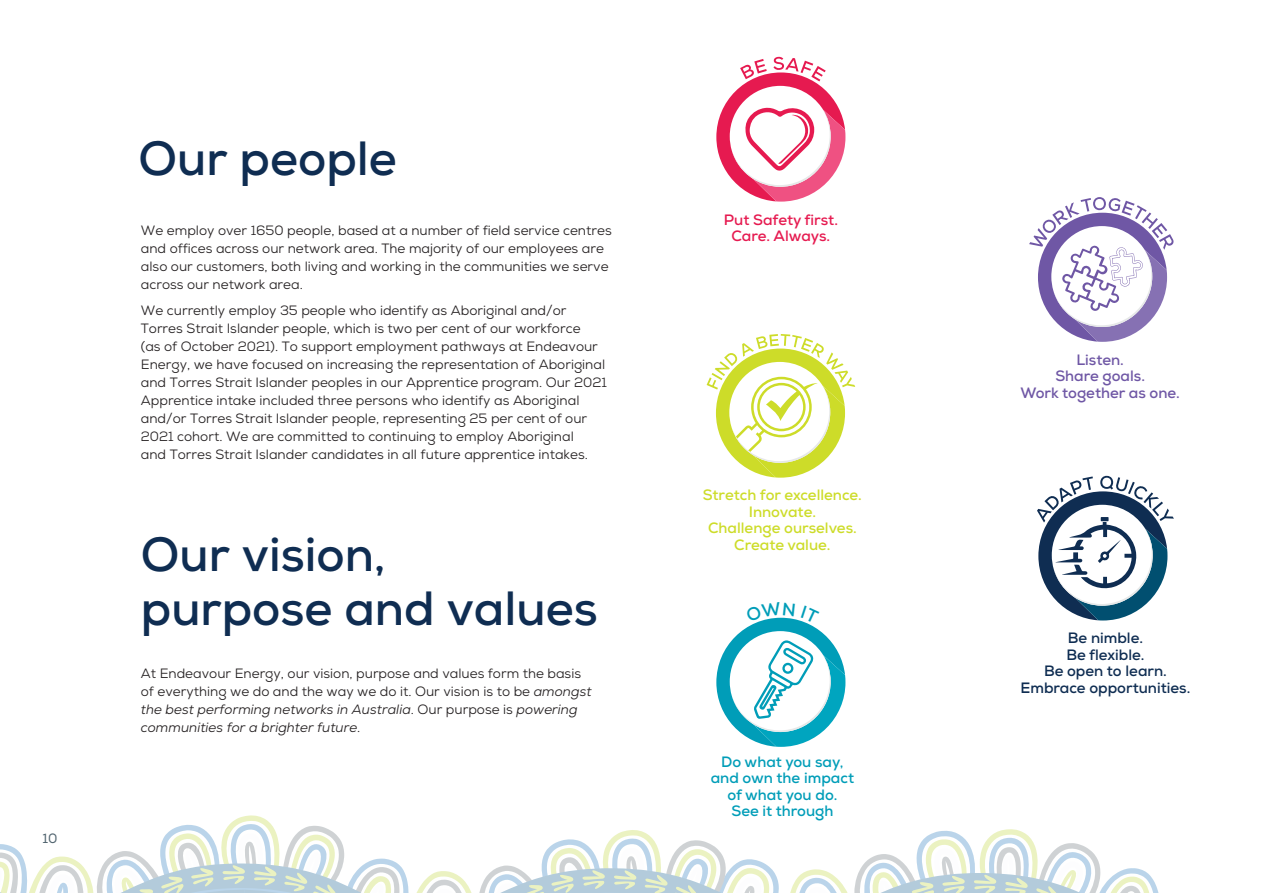
<style>
.page{position:relative;width:1263px;height:893px;background:#fff}
.page>*{position:absolute;margin:0;border:0;box-sizing:border-box;transform-origin:0 0}
.t1{font:700 48px/54px "Nexa";color:#0f2d52}
.t2{font:700 15px/16.5px "Nexa";color:#cddc29;text-align:center}
.t3{font:700 15px/16.5px "Nexa";color:#0f2d52;text-align:center}
.t4{font:700 15px/16.5px "Nexa";color:#009db8;text-align:center}
.t5{font:700 15px/16.5px "Nexa";color:#6f57a5;text-align:center}
.t6{font:700 15px/16.5px "Nexa";color:#e61a50;text-align:center}
.t7{font:13.5px/18px "Nexa";color:#231f20}
.t8{font:13.5px "Nexa";color:#526570}
.s1{font-style:italic}
</style>
<div class="page">
<svg style="left:0;top:815px;width:1159px;height:78px"></svg>
<svg style="left:716px;top:57px;width:129px;height:145px"></svg>
<svg style="left:707px;top:334px;width:148px;height:144px"></svg>
<svg style="left:1029px;top:197px;width:145px;height:145px"></svg>
<svg style="left:1037px;top:476px;width:137px;height:144px"></svg>
<svg style="left:716px;top:617px;width:129px;height:130px"></svg>
<p class="t8" style="left:43px;top:830px;width:17px">10</p>
<h1 class="t1" style="left:139px;top:131px;width:260px">Our people</h1>
<p class="t7" style="left:141px;top:221px;width:472px">We employ over 1650 people, based at a number of field service centres and offices across our network area. The majority of our employees are also our customers, both living and working in the communities we serve across our network area.</p>
<p class="t7" style="left:141px;top:302px;width:468px">We currently employ 35 people who identify as Aboriginal and/or Torres Strait Islander people, which is two per cent of our workforce<br>(as of October 2021). To support employment pathways at Endeavour Energy, we have focused on increasing the representation of Aboriginal and Torres Strait Islander peoples in our Apprentice program. Our 2021<br>Apprentice intake included three persons who identify as Aboriginal and/or Torres Strait Islander people, representing 25 per cent of our 2021 cohort. We are committed to continuing to employ Aboriginal<br>and Torres Strait Islander candidates in all future apprentice intakes.</p>
<h1 class="t1" style="left:141px;top:528px;width:458px">Our vision,<br>purpose and values</h1>
<p class="t7" style="left:141px;top:665px;width:452px">At Endeavour Energy, our vision, purpose and values form the basis of everything we do and the way we do it. Our vision is to be <span class="s1">amongst the best performing networks in Australia</span>. Our purpose is <span class="s1">powering communities for a brighter future</span>.</p>
<p class="t6" style="left:724px;top:211px;width:116px">Put Safety first.<br>Care. Always.</p>
<p class="t2" style="left:703px;top:487px;width:160px">Stretch for excellence.<br>Innovate.<br>Challenge ourselves.<br>Create value.</p>
<p class="t4" style="left:711px;top:753px;width:145px">Do what you say, and own the impact of what you do.<br>See it through</p>
<p class="t5" style="left:1020px;top:351px;width:161px">Listen.<br>Share goals.<br>Work together as one.</p>
<p class="t3" style="left:1020px;top:630px;width:171px">Be nimble.<br>Be flexible.<br>Be open to learn.<br>Embrace opportunities.</p>
</div>
